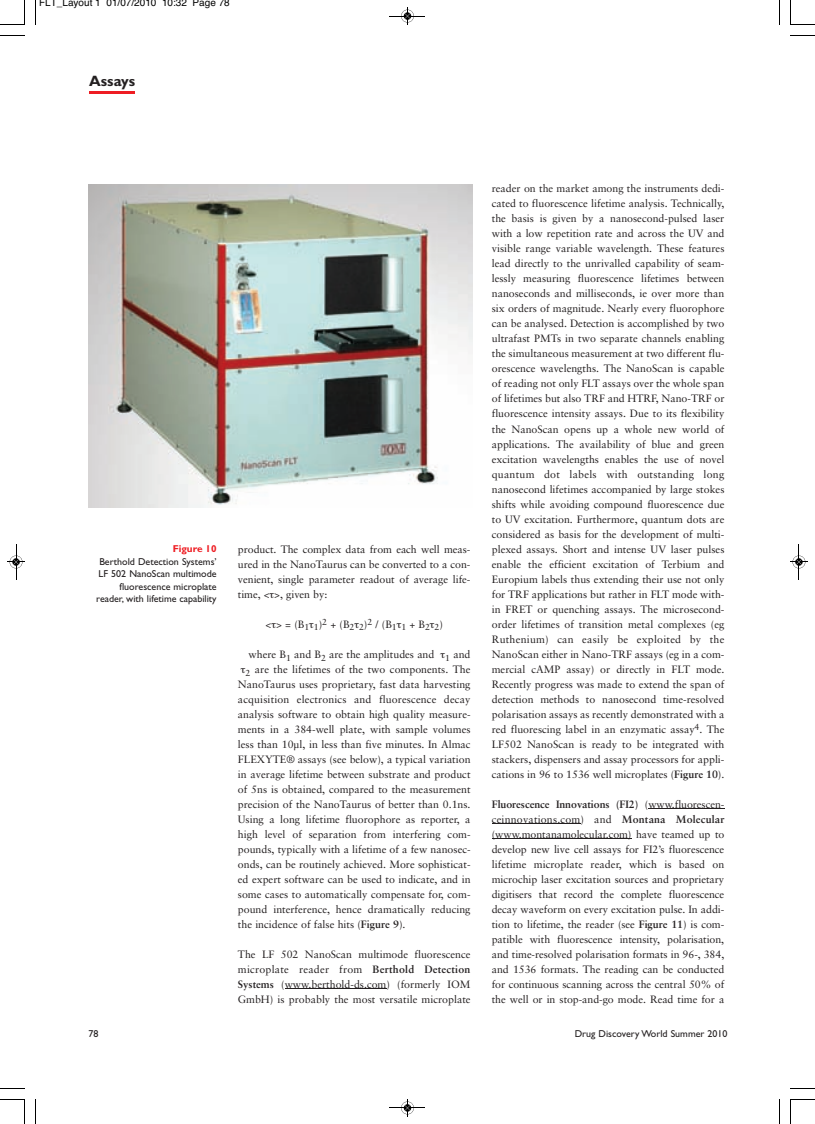
<style>
.page{position:relative;width:815px;height:1124px;background:#fff}
.page>*{position:absolute;margin:0;border:0;box-sizing:border-box;transform-origin:0 0}
.t1{font:700 15px "Gill Sans";color:#231f20}
.t2{font:10.62px/15px "Sabon";color:#231f20;text-align:justify}
.t3{font:10px/12.5px "Gill Sans";color:#231f20;text-align:right}
.t4{font:10px "Helvetica";color:#000}
.t5{font:700 10px "Gill Sans";color:#ee1d23}
.s1{font-weight:700}
</style>
<div class="page">
<hr style="left:89px;top:91px;width:46px;height:2px;background:#ee1d23">
<hr style="left:285px;top:988px;width:101px;height:1px;background:#231f20">
<hr style="left:648px;top:808px;width:73px;height:1px;background:#231f20">
<hr style="left:492px;top:823px;width:88px;height:1px;background:#231f20">
<hr style="left:492px;top:838px;width:139px;height:1px;background:#231f20">
<img style="left:89px;top:185px;width:383px;height:322px">
<svg style="left:35px;top:0;width:1px;height:25px"></svg>
<svg style="left:0;top:35px;width:25px;height:1px"></svg>
<svg style="left:779px;top:0;width:1px;height:25px"></svg>
<svg style="left:790px;top:35px;width:25px;height:1px"></svg>
<svg style="left:35px;top:1099px;width:1px;height:24px"></svg>
<svg style="left:0;top:1088px;width:25px;height:1px"></svg>
<svg style="left:779px;top:1099px;width:1px;height:24px"></svg>
<svg style="left:790px;top:1088px;width:25px;height:1px"></svg>
<svg style="left:0;top:0;width:25px;height:25px"></svg>
<svg style="left:790px;top:0;width:25px;height:25px"></svg>
<svg style="left:0;top:1099px;width:25px;height:24px"></svg>
<svg style="left:790px;top:1099px;width:25px;height:24px"></svg>
<hr style="left:390px;top:16px;width:35px;height:1px;background:#000">
<svg style="left:401px;top:7px;width:13px;height:18px"></svg>
<hr style="left:390px;top:1107px;width:35px;height:1px;background:#000">
<svg style="left:401px;top:1099px;width:13px;height:17px"></svg>
<hr style="left:16px;top:544px;width:1px;height:35px;background:#000">
<svg style="left:7px;top:555px;width:18px;height:13px"></svg>
<hr style="left:799px;top:544px;width:1px;height:35px;background:#000">
<svg style="left:790px;top:555px;width:18px;height:13px"></svg>
<p class="t4" style="left:39px;top:-1px;width:192px">FLT_Layout 1 01/07/2010 10:32 Page 78</p>
<h1 class="t1" style="left:89px;top:75px;width:47px">Assays</h1>
<p class="t5" style="left:173px;top:545px;width:45px">Figure 10</p>
<p class="t3" style="left:96px;top:556px;width:122px">Berthold Detection Systems’<br>LF 502 NanoScan multimode fluorescence microplate reader, with lifetime capability</p>
<p class="t2" style="left:238px;top:542px;width:234px">product. The complex data from each well meas&shy;ured in the NanoTaurus can be converted to a con&shy;venient, single parameter readout of average life&shy;time, &lt; &gt;, given by:</p>
<p class="t2" style="left:265px;top:617px;width:179px">&lt; &gt; = (B<sub>1</sub> <sub>1</sub>)<sup>2</sup> + (B<sub>2</sub> <sub>2</sub>)<sup>2</sup> / (B<sub>1</sub> <sub>1</sub> + B<sub>2</sub> <sub>2</sub>)</p>
<p class="t2" style="left:249px;top:647px;width:223px">where B<sub>1</sub> and B<sub>2</sub> are the amplitudes and <sub>1</sub> and</p>
<p class="t2" style="left:246px;top:662px;width:227px"><sub>2</sub> are the lifetimes of the two components. The</p>
<p class="t2" style="left:238px;top:677px;width:234px">NanoTaurus uses proprietary, fast data harvesting</p>
<p class="t2" style="left:238px;top:692px;width:234px">acquisition electronics and fluorescence decay</p>
<p class="t2" style="left:238px;top:707px;width:234px">analysis software to obtain high quality measure-</p>
<p class="t2" style="left:238px;top:722px;width:234px">ments in a 384-well plate, with sample volumes</p>
<p class="t2" style="left:238px;top:737px;width:234px">less than 10µl, in less than five minutes. In Almac</p>
<p class="t2" style="left:238px;top:752px;width:234px">FLEXYTE® assays (see below), a typical variation</p>
<p class="t2" style="left:238px;top:767px;width:234px">in average lifetime between substrate and product</p>
<p class="t2" style="left:238px;top:782px;width:234px">of 5ns is obtained, compared to the measurement</p>
<p class="t2" style="left:238px;top:797px;width:234px">precision of the NanoTaurus of better than 0.1ns.</p>
<p class="t2" style="left:238px;top:812px;width:234px">Using a long lifetime fluorophore as reporter, a</p>
<p class="t2" style="left:238px;top:827px;width:234px">high level of separation from interfering com-</p>
<p class="t2" style="left:238px;top:842px;width:234px">pounds, typically with a lifetime of a few nanosec-</p>
<p class="t2" style="left:238px;top:857px;width:234px">onds, can be routinely achieved. More sophisticat-</p>
<p class="t2" style="left:238px;top:872px;width:234px">ed expert software can be used to indicate, and in</p>
<p class="t2" style="left:238px;top:887px;width:234px">some cases to automatically compensate for, com-</p>
<p class="t2" style="left:238px;top:902px;width:234px">pound interference, hence dramatically reducing</p>
<p class="t2" style="left:238px;top:917px;width:169px">the incidence of false hits (<span class="s1">Figure 9</span>).</p>
<p class="t2" style="left:238px;top:947px;width:234px">The LF 502 NanoScan multimode fluorescence microplate reader from <span class="s1">Berthold Detection Systems</span> (www.berthold-ds.com) (formerly IOM GmbH) is probably the most versatile microplate</p>
<p class="t2" style="left:492px;top:182px;width:234px">reader on the market among the instruments dedi&shy;cated to fluorescence lifetime analysis. Technically, the basis is given by a nanosecond-pulsed laser with a low repetition rate and across the UV and visible range variable wavelength. These features lead directly to the unrivalled capability of seam&shy;lessly measuring fluorescence lifetimes between nanoseconds and milliseconds, ie over more than six orders of magnitude. Nearly every fluorophore can be analysed. Detection is accomplished by two ultrafast PMTs in two separate channels enabling the simultaneous measurement at two different flu&shy;orescence wavelengths. The NanoScan is capable of reading not only FLT assays over the whole span of lifetimes but also TRF and HTRF, Nano-TRF or fluorescence intensity assays. Due to its flexibility the NanoScan opens up a whole new world of applications. The availability of blue and green excitation wavelengths enables the use of novel quantum dot labels with outstanding long nanosecond lifetimes accompanied by large stokes shifts while avoiding compound fluorescence due to UV excitation. Furthermore, quantum dots are considered as basis for the development of multi&shy;plexed assays. Short and intense UV laser pulses enable the efficient excitation of Terbium and Europium labels thus extending their use not only for TRF applications but rather in FLT mode with&shy;in FRET or quenching assays. The microsecond&shy;order lifetimes of transition metal complexes (eg Ruthenium) can easily be exploited by the NanoScan either in Nano-TRF assays (eg in a com&shy;mercial cAMP assay) or directly in FLT mode.<br>Recently progress was made to extend the span of detection methods to nanosecond time-resolved polarisation assays as recently demonstrated with a red fluorescing label in an enzymatic assay<sup>4</sup>. The LF502 NanoScan is ready to be integrated with stackers, dispensers and assay processors for appli&shy;cations in 96 to 1536 well microplates (<span class="s1">Figure 10</span>).</p>
<p class="t2" style="left:492px;top:797px;width:234px"><span class="s1">Fluorescence Innovations (FI2)</span> (www.fluorescen&shy;ceinnovations.com) and <span class="s1">Montana Molecular </span>(www.montanamolecular.com) have teamed up to develop new live cell assays for FI2’s fluorescence lifetime microplate reader, which is based on microchip laser excitation sources and proprietary digitisers that record the complete fluorescence decay waveform on every excitation pulse. In addi&shy;tion to lifetime, the reader (see <span class="s1">Figure 11</span>) is com&shy;patible with fluorescence intensity, polarisation, and time-resolved polarisation formats in 96-, 384, and 1536 formats. The reading can be conducted for continuous scanning across the central 50% of the well or in stop-and-go mode. Read time for a</p>
<p class="t3" style="left:89px;top:1028px;width:11px">78</p>
<p class="t3" style="left:575px;top:1028px;width:154px">Drug Discovery World Summer 2010</p>
</div>
